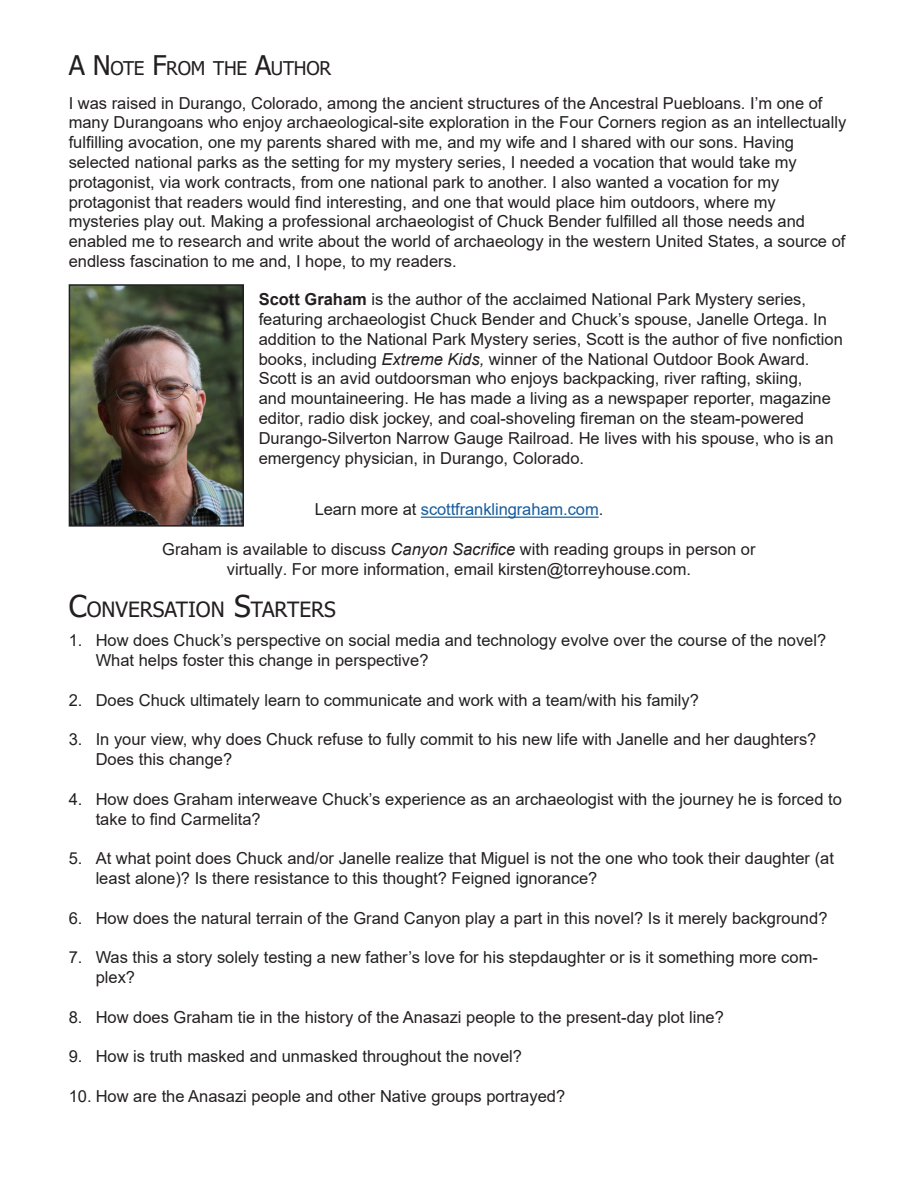
<style>
.page{position:relative;width:918px;height:1188px;background:#fff}
.page>*{position:absolute;margin:0;border:0;box-sizing:border-box;transform-origin:0 0}
.t1{font:21px "Tahoma";color:#231f20}
.t2{font:18.9px "Tahoma";letter-spacing:-.015em;color:#231f20}
.t3{font:16.5px/19.8px "Arial";color:#231f20}
.t4{font:16.5px "Arial";letter-spacing:-.005em;color:#175d9e}
.s1{font-size:27px}
.s2{font-weight:700}
.s3{font-style:italic}
.s4{color:#231f20}
.s5{font-size:30px}
</style>
<div class="page">
<hr style="left:421px;top:517px;width:178px;height:1px;background:#175d9e">
<img style="left:72px;top:287px;width:169px;height:237px">
<div style="left:69px;top:284px;width:175px;height:243px;border:2px solid #231f20"></div>
<p class="t2" style="left:69px;top:55px;width:264px"><span class="s1">A N</span> OTE <span class="s1">F</span>ROM THE <span class="s1">A</span>UTHOR</p>
<p class="t3" style="left:69px;top:93px;width:779px">I was raised in Durango, Colorado, among the ancient structures of the Ancestral Puebloans. I’m one of many Durangoans who enjoy archaeological-site exploration in the Four Corners region as an intellectually fulfilling avocation, one my parents shared with me, and my wife and I shared with our sons. Having selected national parks as the setting for my mystery series, I needed a vocation that would take my protagonist, via work contracts, from one national park to another. I also wanted a vocation for my protagonist that readers would find interesting, and one that would place him outdoors, where my mysteries play out. Making a professional archaeologist of Chuck Bender fulfilled all those needs and enabled me to research and write about the world of archaeology in the western United States, a source of endless fascination to me and, I hope, to my readers.</p>
<p class="t3" style="left:259px;top:289px;width:586px"><span class="s2">Scott Graham</span> is the author of the acclaimed National Park Mystery series, featuring archaeologist Chuck Bender and Chuck’s spouse, Janelle Ortega. In addition to the National Park Mystery series, Scott is the author of five nonfiction books, including <span class="s3">Extreme Kids,</span> winner of the National Outdoor Book Award.<br>Scott is an avid outdoorsman who enjoys backpacking, river rafting, skiing,<br>and mountaineering. He has made a living as a newspaper reporter, magazine editor, radio disk jockey, and coal-shoveling fireman on the steam-powered Durango-Silverton Narrow Gauge Railroad. He lives with his spouse, who is an emergency physician, in Durango, Colorado.</p>
<p class="t4" style="left:315px;top:498px;width:290px"><span class="s4">Learn more at</span> scottfranklingraham.com<span class="s4">.</span></p>
<p class="t3" style="left:162px;top:539px;width:595px;text-align:center">Graham is available to discuss <span class="s3">Canyon Sacrifice</span> with reading groups in person or virtually. For more information, email kirsten@torreyhouse.com.</p>
<p class="t1" style="left:69px;top:595px;width:267px"><span class="s5">C</span>ONVERSATION <span class="s5">S</span>TARTERS</p>
<p class="t3" style="left:96px;top:631px;width:732px;text-indent:-27px">1. How does Chuck’s perspective on social media and technology evolve over the course of the novel?<br>What helps foster this change in perspective?</p>
<p class="t3" style="left:69px;top:690px;width:632px">2. Does Chuck ultimately learn to communicate and work with a team/with his family?</p>
<p class="t3" style="left:96px;top:730px;width:722px;text-indent:-27px">3. In your view, why does Chuck refuse to fully commit to his new life with Janelle and her daughters?<br>Does this change?</p>
<p class="t3" style="left:96px;top:789px;width:748px;text-indent:-27px">4. How does Graham interweave Chuck’s experience as an archaeologist with the journey he is forced to take to find Carmelita?</p>
<p class="t3" style="left:96px;top:848px;width:740px;text-indent:-27px">5. At what point does Chuck and/or Janelle realize that Miguel is not the one who took their daughter (at least alone)? Is there resistance to this thought? Feigned ignorance?</p>
<p class="t3" style="left:69px;top:908px;width:760px">6. How does the natural terrain of the Grand Canyon play a part in this novel? Is it merely background?</p>
<p class="t3" style="left:96px;top:947px;width:724px;text-indent:-27px">7. Was this a story solely testing a new father’s love for his stepdaughter or is it something more com&shy;plex?</p>
<p class="t3" style="left:69px;top:1007px;width:657px">8. How does Graham tie in the history of the Anasazi people to the present-day plot line?</p>
<p class="t3" style="left:69px;top:1046px;width:455px">9. How is truth masked and unmasked throughout the novel?</p>
<p class="t3" style="left:69px;top:1086px;width:498px">10. How are the Anasazi people and other Native groups portrayed?</p>
</div>
